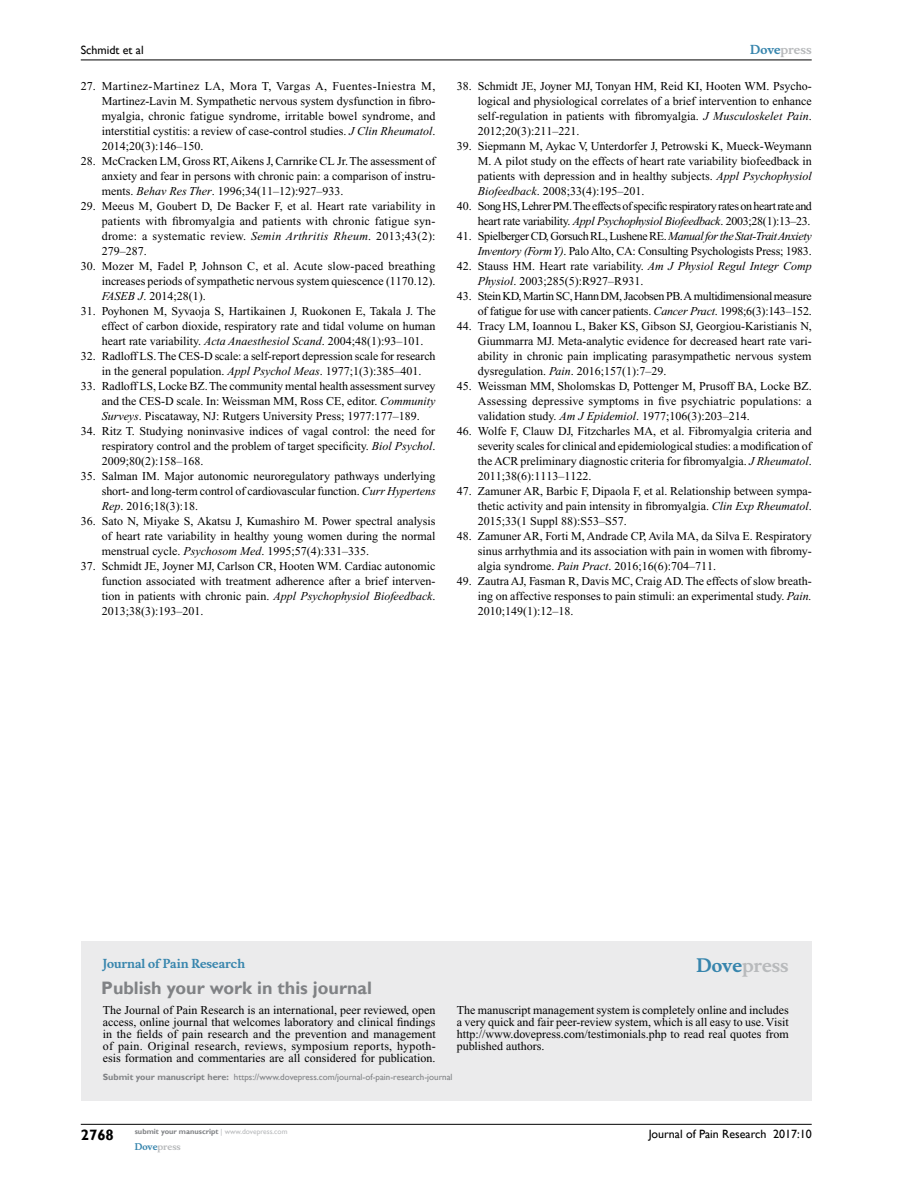
<style>
.page{position:relative;width:918px;height:1188px;background:#fff}
.page>*{position:absolute;margin:0;border:0;box-sizing:border-box;transform-origin:0 0}
.t1{font:700 18px "Gill Sans";color:#808285}
.t2{font:700 18px "Musee";color:#b8babc}
.t3{font:700 15px "Gill Sans";color:#000}
.t4{font:12px/15px "Times New Roman";color:#000;text-align:justify}
.t5{font:12px/15px "Times New Roman";letter-spacing:-.035em;color:#000;text-align:right}
.t6{font:12px/15px "Times New Roman";letter-spacing:-.02em;color:#000;text-align:right}
.t7{font:12px/15px "Times New Roman";letter-spacing:-.03em;color:#000;text-align:right}
.t8{font:12px "Gill Sans";color:#000}
.t9{font:700 12px "Musee";color:#3785ad}
.t10{font:700 12px "Musee";color:#b8babc}
.t11{font:9px "Gill Sans";color:#808285}
.t12{font:700 9px "Musee";color:#b8babc}
.t13{font:700 7.5px "Gill Sans";color:#808285}
.s1{font-style:italic}
.s2{color:#3785ad}
.s3{font-weight:700}
.s4{font-weight:400;color:#b8babc}
</style>
<div class="page">
<div style="left:81px;top:941px;width:731px;height:159px;background:#ebebec"></div>
<hr style="left:81px;top:1124px;width:731px;height:1px;background:#000">
<hr style="left:81px;top:60px;width:731px;height:1px;background:#000">
<p class="t8" style="left:81px;top:43px;width:64px">Schmidt et al</p>
<p class="t4" style="left:102px;top:79px;width:335px;text-indent:-21px">27. Martinez-Martinez LA, Mora T, Vargas A, Fuentes-Iniestra M, Martinez-Lavin M. Sympathetic nervous system dysfunction in fibro&shy;myalgia, chronic fatigue syndrome, irritable bowel syndrome, and interstitial cystitis: a review of case-control studies. <span class="s1">J Clin Rheumatol</span>.<br>2014;20(3):146–150.</p>
<p class="t4" style="left:102px;top:154px;width:335px;text-indent:-21px">28. McCracken LM, Gross RT, Aikens J, Carnrike CL Jr. The assessment of anxiety and fear in persons with chronic pain: a comparison of instru&shy;ments. <span class="s1">Behav Res Ther</span>. 1996;34(11–12):927–933.</p>
<p class="t4" style="left:102px;top:199px;width:335px;text-indent:-21px">29. Meeus M, Goubert D, De Backer F, et al. Heart rate variability in patients with fibromyalgia and patients with chronic fatigue syn&shy;drome: a systematic review. <span class="s1">Semin Arthritis Rheum</span>. 2013;43(2):<br>279–287.</p>
<p class="t4" style="left:102px;top:259px;width:335px;text-indent:-21px">30. Mozer M, Fadel P, Johnson C, et al. Acute slow-paced breathing increases periods of sympathetic nervous system quiescence (1170.12).<br><span class="s1">FASEB J</span>. 2014;28(1).</p>
<p class="t4" style="left:102px;top:304px;width:335px;text-indent:-21px">31. Poyhonen M, Syvaoja S, Hartikainen J, Ruokonen E, Takala J. The effect of carbon dioxide, respiratory rate and tidal volume on human heart rate variability. <span class="s1">Acta Anaesthesiol Scand</span>. 2004;48(1):93–101.</p>
<p class="t4" style="left:81px;top:349px;width:356px;text-align:center">32. Radloff LS. The CES-D scale: a self-report depression scale for research in the general population. <span class="s1">Appl Psychol Meas</span>. 1977;1(3):385–401.</p>
<p class="t4" style="left:102px;top:379px;width:335px;text-indent:-21px">33. Radloff LS, Locke BZ. The community mental health assessment survey and the CES-D scale. In: Weissman MM, Ross CE, editor. <span class="s1">Community Surveys</span>. Piscataway, NJ: Rutgers University Press; 1977:177–189.</p>
<p class="t4" style="left:102px;top:424px;width:335px;text-indent:-21px">34. Ritz T. Studying noninvasive indices of vagal control: the need for respiratory control and the problem of target specificity. <span class="s1">Biol Psychol</span>.<br>2009;80(2):158–168.</p>
<p class="t4" style="left:102px;top:469px;width:335px;text-indent:-21px">35. Salman IM. Major autonomic neuroregulatory pathways underlying short- and long-term control of cardiovascular function. <span class="s1">Curr Hypertens Rep</span>. 2016;18(3):18.</p>
<p class="t4" style="left:102px;top:514px;width:335px;text-indent:-21px">36. Sato N, Miyake S, Akatsu J, Kumashiro M. Power spectral analysis of heart rate variability in healthy young women during the normal menstrual cycle. <span class="s1">Psychosom Med</span>. 1995;57(4):331–335.</p>
<p class="t4" style="left:102px;top:559px;width:335px;text-indent:-21px">37. Schmidt JE, Joyner MJ, Carlson CR, Hooten WM. Cardiac autonomic function associated with treatment adherence after a brief interven&shy;tion in patients with chronic pain. <span class="s1">Appl Psychophysiol Biofeedback</span>.<br>2013;38(3):193–201.</p>
<p class="t10" style="left:750px;top:43px;width:63px"><span class="s2">Dove</span>press</p>
<p class="t4" style="left:478px;top:79px;width:335px;text-indent:-21px">38. Schmidt JE, Joyner MJ, Tonyan HM, Reid KI, Hooten WM. Psycho&shy;logical and physiological correlates of a brief intervention to enhance self-regulation in patients with fibromyalgia. <span class="s1">J Musculoskelet Pain</span>.<br>2012;20(3):211–221.</p>
<p class="t4" style="left:478px;top:139px;width:335px;text-indent:-21px">39. Siepmann M, Aykac V, Unterdorfer J, Petrowski K, Mueck-Weymann M. A pilot study on the effects of heart rate variability biofeedback in patients with depression and in healthy subjects. <span class="s1">Appl Psychophysiol Biofeedback</span>. 2008;33(4):195–201.</p>
<p class="t5" style="left:457px;top:199px;width:357px">40. Song HS, Lehrer PM. The effects of specific respiratory rates on heart rate and heart rate variability. <span class="s1">Appl Psychophysiol Biofeedback</span>. 2003;28(1):13–23.</p>
<p class="t6" style="left:457px;top:229px;width:356px">41. Spielberger CD, Gorsuch RL, Lushene RE. <span class="s1">Manual for the Stat-Trait Anxiety<br>Inventory (Form Y)</span>. Palo Alto, CA: Consulting Psychologists Press; 1983.</p>
<p class="t4" style="left:478px;top:259px;width:335px;text-indent:-21px">42. Stauss HM. Heart rate variability. <span class="s1">Am J Physiol Regul Integr Comp<br>Physiol</span>. 2003;285(5):R927–R931.</p>
<p class="t7" style="left:457px;top:289px;width:356px">43. Stein KD, Martin SC, Hann DM, Jacobsen PB. A multidimensional measure of fatigue for use with cancer patients. <span class="s1">Cancer Pract</span>. 1998;6(3):143–152.</p>
<p class="t4" style="left:478px;top:319px;width:335px;text-indent:-21px">44. Tracy LM, Ioannou L, Baker KS, Gibson SJ, Georgiou-Karistianis N, Giummarra MJ. Meta-analytic evidence for decreased heart rate vari&shy;ability in chronic pain implicating parasympathetic nervous system dysregulation. <span class="s1">Pain</span>. 2016;157(1):7–29.</p>
<p class="t4" style="left:478px;top:379px;width:335px;text-indent:-21px">45. Weissman MM, Sholomskas D, Pottenger M, Prusoff BA, Locke BZ.<br>Assessing depressive symptoms in five psychiatric populations: a validation study. <span class="s1">Am J Epidemiol</span>. 1977;106(3):203–214.</p>
<p class="t4" style="left:478px;top:424px;width:335px;text-indent:-21px">46. Wolfe F, Clauw DJ, Fitzcharles MA, et al. Fibromyalgia criteria and severity scales for clinical and epidemiological studies: a modification of the ACR preliminary diagnostic criteria for fibromyalgia. <span class="s1">J Rheumatol</span>.<br>2011;38(6):1113–1122.</p>
<p class="t4" style="left:478px;top:484px;width:335px;text-indent:-21px">47. Zamuner AR, Barbic F, Dipaola F, et al. Relationship between sympa&shy;thetic activity and pain intensity in fibromyalgia. <span class="s1">Clin Exp Rheumatol</span>.<br>2015;33(1 Suppl 88):S53–S57.</p>
<p class="t4" style="left:478px;top:529px;width:335px;text-indent:-21px">48. Zamuner AR, Forti M, Andrade CP, Avila MA, da Silva E. Respiratory sinus arrhythmia and its association with pain in women with fibromy&shy;algia syndrome. <span class="s1">Pain Pract</span>. 2016;16(6):704–711.</p>
<p class="t4" style="left:478px;top:574px;width:335px;text-indent:-21px">49. Zautra AJ, Fasman R, Davis MC, Craig AD. The effects of slow breath&shy;ing on affective responses to pain stimuli: an experimental study. <span class="s1">Pain.<br></span>2010;149(1):12–18.</p>
<p class="t9" style="left:103px;top:956px;width:144px">Journal of Pain Research</p>
<h1 class="t1" style="left:101px;top:977px;width:272px">Publish your work in this journal</h1>
<h1 class="t2" style="left:697px;top:955px;width:94px"><span class="s2">Dove</span>press</h1>
<p class="t4" style="left:103px;top:1004px;width:335px;line-height:12px">The Journal of Pain Research is an international, peer reviewed, open access, online journal that welcomes laboratory and clinical findings in the fields of pain research and the prevention and management of pain. Original research, reviews, symposium reports, hypoth&shy;esis formation and commentaries are all considered for publication.</p>
<p class="t4" style="left:457px;top:1004px;width:334px;line-height:12px">The manuscript management system is completely online and includes a very quick and fair peer-review system, which is all easy to use. Visit http://www.dovepress.com/testimonials.php to read real quotes from published authors.</p>
<p class="t11" style="left:103px;top:1072px;width:351px"><span class="s3">Submit your manuscript here:</span> https://www.dovepress.com/journal-of-pain-research-journal</p>
<p class="t3" style="left:81px;top:1126px;width:35px">2768</p>
<p class="t13" style="left:135px;top:1127px;width:154px">submit your manuscript <span class="s4">| www.dovepress.com</span></p>
<p class="t12" style="left:135px;top:1141px;width:48px"><span class="s2">Dove</span>press</p>
<p class="t8" style="left:649px;top:1127px;width:164px">Journal of Pain Research 2017:10</p>
</div>
